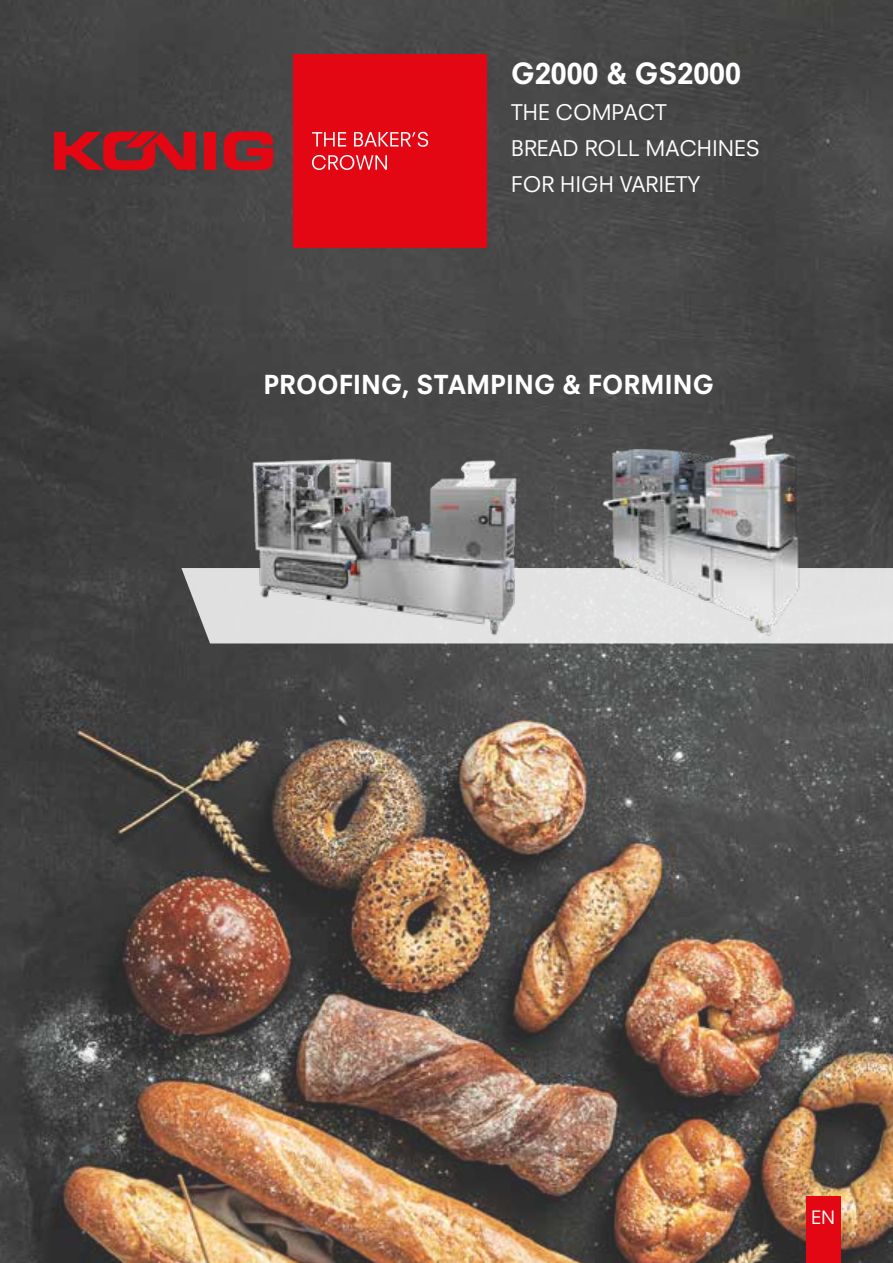
<style>
.page{position:relative;width:893px;height:1263px;background:#fff}
.page>*{position:absolute;margin:0;border:0;box-sizing:border-box;transform-origin:0 0}
.t1{font:800 28.5px "Neuzeit S";color:#fff}
.t2{font:800 25.5px "Neuzeit S";color:#fff}
.t3{font:21px/36px "Neuzeit S";color:#fff}
.t4{font:18px "Neuzeit S";color:#fff}
</style>
<div class="page">
<img style="left:0;top:0;width:893px;height:1263px">
<div style="left:293px;top:54px;width:193px;height:194px;background:#e30613"></div>
<div style="left:204px;top:132px;width:12px;height:38px;background:#e30613"></div>
<svg style="left:224px;top:132px;width:49px;height:38px;background:#b71821"></svg>
<svg style="left:54px;top:132px;width:142px;height:38px;background:#a41b23"></svg>
<svg style="left:312px;top:132px;width:34px;height:15px"></svg>
<svg style="left:354px;top:132px;width:74px;height:15px"></svg>
<svg style="left:312px;top:155px;width:75px;height:15px"></svg>
<svg style="left:181px;top:568px;width:712px;height:79px;background:#c2c2c2"></svg>
<img style="left:545px;top:427px;width:294px;height:212px">
<img style="left:245px;top:393px;width:290px;height:255px">
<div style="left:806px;top:1197px;width:34px;height:66px;background:#e30613"></div>
<h1 class="t1" style="left:511px;top:56px;width:231px">G2000 &amp; GS2000</h1>
<p class="t3" style="left:511px;top:94px;width:250px">THE COMPACT<br>BREAD ROLL MACHINES<br>FOR HIGH VARIETY</p>
<p class="t2" style="left:264px;top:369px;width:452px">PROOFING, STAMPING &amp; FORMING</p>
<p class="t4" style="left:811px;top:1207px;width:26px">EN</p>
</div>
